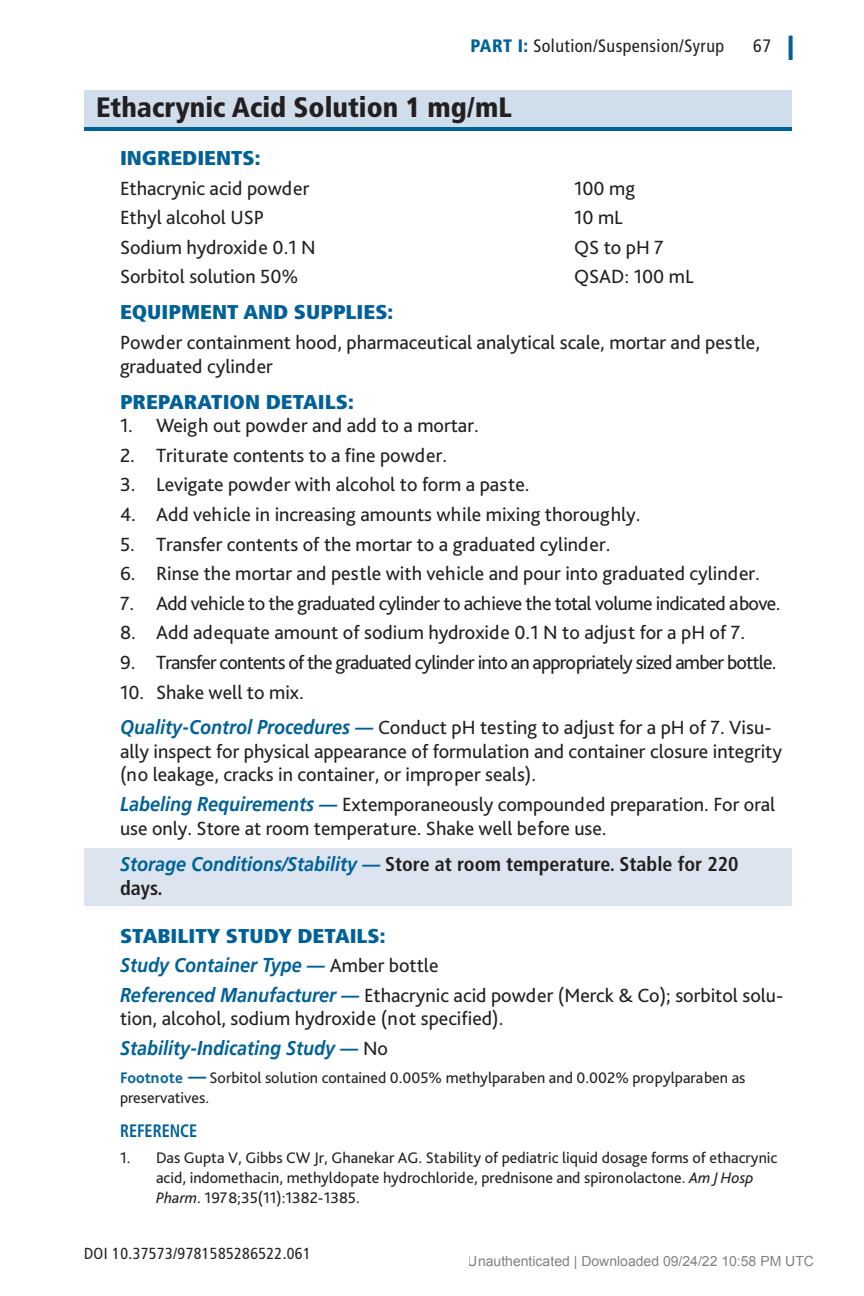
<style>
.page{position:relative;width:864px;height:1296px;background:#fff}
.page>*{position:absolute;margin:0;border:0;box-sizing:border-box;transform-origin:0 0}
.t1{font:900 condensed 28px "Frutiger LT Std";color:#231f20}
.Body--Ingredients{font:20px/23.6px "Bliss Pro";color:#231f20}
.Number{font:20px "Bliss Pro";color:#231f20}
.Number-2{font:20px "Bliss Pro";letter-spacing:-.04em;color:#231f20}
.t2{font:900 condensed 20px "Frutiger LT Std";color:#006198;scale:1.1 1}
.Number-3{font:20px "Bliss Pro";letter-spacing:-.03em;color:#231f20}
.Boxed_Lines{font:700 condensed 20px/24px "Frutiger LT Std";color:#231f20}
.Body--Ingredients-2{font:italic 700 20px "Frutiger LT";color:#006198;scale:.9 1}
.t3{font:condensed 18px "Frutiger LT Std";letter-spacing:.025em;color:#231f20}
.Reference_Head{font:700 condensed 18px "Frutiger LT Std";color:#006198;scale:.9 1}
.References{font:16px/20px "Bliss Pro";color:#231f20}
.Footnote{font:16px/20px "Bliss Pro";color:#231f20}
.DOI{font:condensed 16px "Frutiger LT Std";letter-spacing:.025em;color:#231f20}
.t4{font:14px "Arial";color:rgb(0 0 0/.5)}
.s1{font-weight:900;color:#006198}
.s2{font-family:"Frutiger LT";font-weight:700;font-style:italic;color:#006198}
.s3{font-family:"Frutiger LT";font-style:italic;font-stretch:normal;color:#006198}
.s4{font-family:"Bliss Pro";font-weight:400;font-style:normal;color:#231f20}
.s5{font-weight:700;color:#006198}
.s6{font-family:"Frutiger LT";font-weight:700;font-style:italic;font-size:20px;color:#006198}
.s7{font-style:italic}
</style>
<div class="page">
<svg style="left:789px;top:36px;width:4px;height:24px"></svg>
<div style="left:84px;top:90px;width:708px;height:40px;background:#d0ddea"></div>
<hr style="left:84px;top:127px;width:708px;height:4px;background:#006198">
<div style="left:84px;top:848px;width:708px;height:58px;background:#dce5ef"></div>
<p class="t3" style="left:470px;top:35px;width:255px"><span class="s1">PART I:</span> Solution/Suspension/Syrup</p>
<p class="t3" style="left:753px;top:35px;width:19px">67</p>
<h1 class="t1" style="left:96px;top:90px;width:418px">Ethacrynic Acid Solution 1 mg/mL</h1>
<h2 class="t2" style="left:120px;top:146px;width:129px">INGREDIENTS:</h2>
<p class="Body--Ingredients" style="left:120px;top:176px;width:191px">Ethacrynic acid powder</p>
<p class="Body--Ingredients" style="left:574px;top:176px;width:63px">100 mg</p>
<p class="Body--Ingredients" style="left:120px;top:205px;width:146px">Ethyl alcohol USP</p>
<p class="Body--Ingredients" style="left:574px;top:205px;width:51px">10 mL</p>
<p class="Body--Ingredients" style="left:120px;top:235px;width:197px">Sodium hydroxide 0.1 N</p>
<p class="Body--Ingredients" style="left:574px;top:235px;width:91px">QS to pH 7</p>
<p class="Body--Ingredients" style="left:120px;top:264px;width:180px">Sorbitol solution 50%</p>
<p class="Body--Ingredients" style="left:574px;top:264px;width:121px">QSAD: 100 mL</p>
<h2 class="t2" style="left:120px;top:300px;width:250px">EQUIPMENT AND SUPPLIES:</h2>
<p class="Body--Ingredients" style="left:120px;top:330px;width:642px">Powder containment hood, pharmaceutical analytical scale, mortar and pestle, graduated cylinder</p>
<h2 class="t2" style="left:120px;top:389px;width:214px">PREPARATION DETAILS:</h2>
<p class="Number" style="left:120px;top:413px;width:360px">1. Weigh out powder and add to a mortar.</p>
<p class="Number" style="left:120px;top:443px;width:329px">2. Triturate contents to a fine powder.</p>
<p class="Number" style="left:120px;top:472px;width:411px">3. Levigate powder with alcohol to form a paste.</p>
<p class="Number" style="left:120px;top:502px;width:522px">4. Add vehicle in increasing amounts while mixing thoroughly.</p>
<p class="Number" style="left:120px;top:532px;width:492px">5. Transfer contents of the mortar to a graduated cylinder.</p>
<p class="Number" style="left:120px;top:561px;width:642px">6. Rinse the mortar and pestle with vehicle and pour into graduated cylinder.</p>
<p class="Number-3" style="left:120px;top:591px;width:662px">7. Add vehicle to the graduated cylinder to achieve the total volume indicated above.</p>
<p class="Number" style="left:120px;top:620px;width:627px">8. Add adequate amount of sodium hydroxide 0.1 N to adjust for a pH of 7.</p>
<p class="Number-2" style="left:120px;top:650px;width:658px">9. Transfer contents of the graduated cylinder into an appropriately sized amber bottle.</p>
<p class="Number" style="left:120px;top:680px;width:185px">10. Shake well to mix.</p>
<p class="Body--Ingredients" style="left:120px;top:715px;width:664px"><span class="s2">Quality-Control Procedures —</span> Conduct pH testing to adjust for a pH of 7. Visu&shy;ally inspect for physical appearance of formulation and container closure integrity (no leakage, cracks in container, or improper seals).</p>
<p class="Body--Ingredients" style="left:120px;top:792px;width:657px"><span class="s2">Labeling Requirements —</span> Extemporaneously compounded preparation. For oral use only. Store at room temperature. Shake well before use.</p>
<p class="Boxed_Lines" style="left:120px;top:852px;width:620px"><span class="s3">Storage Conditions/Stability —</span> Store at room temperature. Stable for 220 days.</p>
<h2 class="t2" style="left:120px;top:923px;width:243px">STABILITY STUDY DETAILS:</h2>
<p class="Body--Ingredients-2" style="left:120px;top:954px;width:355px">Study Container Type — <span class="s4">Amber bottle</span></p>
<p class="Body--Ingredients" style="left:120px;top:983px;width:665px"><span class="s2">Referenced Manufacturer —</span> Ethacrynic acid powder (Merck &amp; Co); sorbitol solu&shy;tion, alcohol, sodium hydroxide (not specified).</p>
<p class="Body--Ingredients-2" style="left:120px;top:1036px;width:299px">Stability-Indicating Study — <span class="s4">No</span></p>
<p class="Footnote" style="left:120px;top:1067px;width:627px"><span class="s5">Footnote</span> <span class="s6">—</span> Sorbitol solution contained 0.005% methylparaben and 0.002% propylparaben as preservatives.</p>
<p class="Reference_Head" style="left:120px;top:1120px;width:88px">REFERENCE</p>
<p class="References" style="left:156px;top:1147px;width:623px;text-indent:-36px">1. Das Gupta V, Gibbs CW Jr, Ghanekar AG. Stability of pediatric liquid dosage forms of ethacrynic acid, indomethacin, methyldopate hydrochloride, prednisone and spironolactone. <span class="s7">Am J Hosp<br>Pharm</span>. 1978;35(11):1382-1385.</p>
<p class="DOI" style="left:84px;top:1244px;width:228px">DOI 10.37573/9781585286522.061</p>
<p class="t4" style="left:468px;top:1253px;width:348px">Unauthenticated | Downloaded 09/24/22 10:58 PM UTC</p>
</div>
